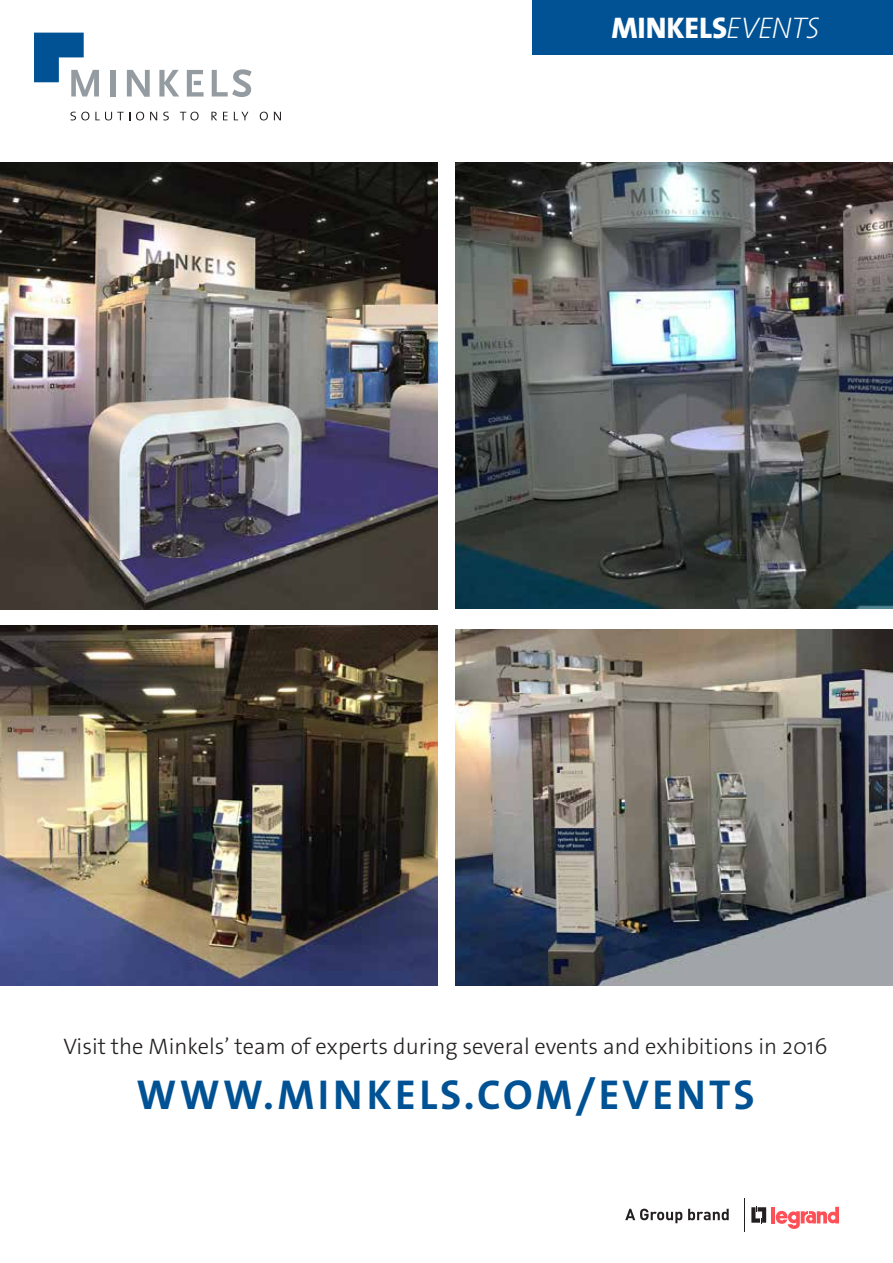
<style>
.page{position:relative;width:893px;height:1263px;background:#fff}
.page>*{position:absolute;margin:0;border:0;box-sizing:border-box;transform-origin:0 0}
.t1{font:700 42px "The Sans Os F";letter-spacing:.08em;color:#005294}
.t2{font:800 30px "The Sans Os F";color:#fff}
.t3{font:300 22.5px "The Sans Os F";color:#231f20}
.s1{font-weight:200;font-style:italic}
</style>
<div class="page">
<img style="left:0;top:162px;width:438px;height:448px">
<svg style="left:34px;top:33px;width:65px;height:63px"></svg>
<div style="left:110px;top:70px;width:5px;height:26px;background:#959ca1"></div>
<svg style="left:127px;top:70px;width:23px;height:27px"></svg>
<svg style="left:159px;top:70px;width:20px;height:26px"></svg>
<svg style="left:212px;top:69px;width:40px;height:28px"></svg>
<svg style="left:187px;top:70px;width:17px;height:27px"></svg>
<svg style="left:71px;top:112px;width:18px;height:8px"></svg>
<svg style="left:95px;top:112px;width:35px;height:8px"></svg>
<svg style="left:136px;top:112px;width:8px;height:8px"></svg>
<svg style="left:150px;top:112px;width:7px;height:8px"></svg>
<svg style="left:163px;top:112px;width:6px;height:8px"></svg>
<svg style="left:180px;top:112px;width:19px;height:8px"></svg>
<svg style="left:211px;top:112px;width:6px;height:8px"></svg>
<svg style="left:223px;top:112px;width:5px;height:8px"></svg>
<svg style="left:234px;top:112px;width:14px;height:8px"></svg>
<svg style="left:260px;top:112px;width:8px;height:8px"></svg>
<svg style="left:274px;top:112px;width:7px;height:8px"></svg>
<hr style="left:744px;top:1198px;width:1px;height:34px;background:#231f20">
<svg style="left:625px;top:1209px;width:57px;height:14px"></svg>
<svg style="left:688px;top:1209px;width:41px;height:11px"></svg>
<svg style="left:751px;top:1206px;width:15px;height:18px"></svg>
<hr style="left:771px;top:1207px;width:4px;height:16px;background:#ff5057">
<svg style="left:776px;top:1207px;width:63px;height:22px"></svg>
<div style="left:532px;top:0;width:361px;height:54px;background:#005294"></div>
<img style="left:455px;top:162px;width:438px;height:447px">
<img style="left:0;top:626px;width:438px;height:360px">
<img style="left:455px;top:629px;width:438px;height:357px">
<h2 class="t2" style="left:611px;top:9px;width:210px">MINKELS<span class="s1">EVENTS</span></h2>
<p class="t3" style="left:63px;top:1032px;width:766px">Visit the Minkels’ team of experts during several events and exhibitions in 2016</p>
<h1 class="t1" style="left:136px;top:1068px;width:620px">WWW.MINKELS.COM/EVENTS</h1>
</div>
